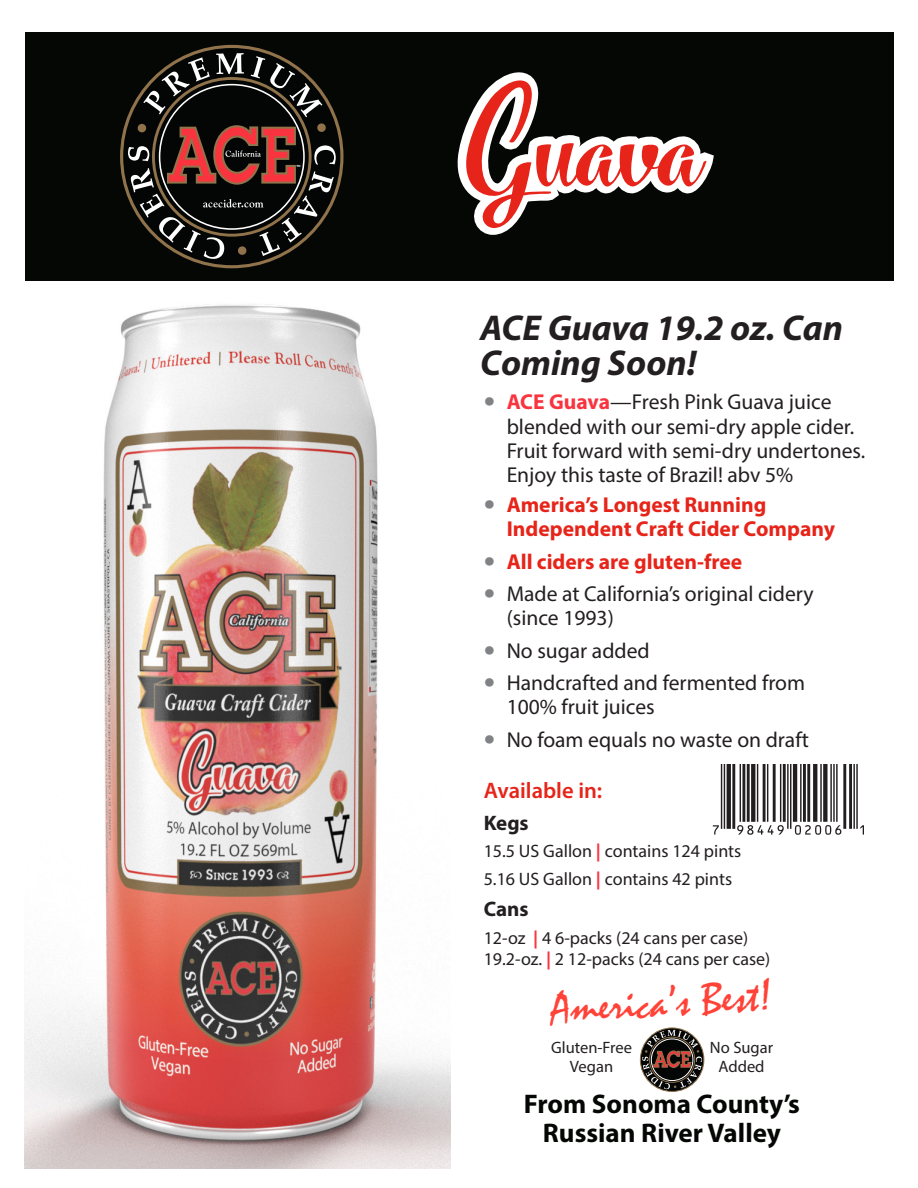
<style>
.page{position:relative;width:918px;height:1188px;background:#fff}
.page>*{position:absolute;margin:0;border:0;box-sizing:border-box;transform-origin:0 0}
.t1{font:700 123.3px "Frost";color:#fff;scale:1.47 1}
.t2{font:44.85px "Mistral";color:#ff4338}
.t3{font:italic 700 36px/34.5px "Myriad Pro";color:#231f20}
.t4{font:700 27px/28.5px "Myriad Pro";color:#050705;text-align:center}
.t5{font:600 22.5px "Myriad Pro";color:#e72419}
.t6{font:21.6px/24.3px "Myriad Pro";color:#231f20}
.t7{font:700 21.6px/24.3px "Myriad Pro";color:#e72419}
.t8{font:700 21px "Myriad Pro";color:#231f20}
.t9{font:18px/21.6px "Myriad Pro";color:#231f20}
.t10{font:16.5px "Myriad Pro";color:#231f20}
.s1{color:#e72419}
.s2{font-size:40.5px;color:#808285}
.s3{font-weight:700;color:#f9343f}
.s4{font-weight:400;font-size:40.5px;color:#808285}
</style>
<div class="page">
<img style="left:25px;top:304px;width:425px;height:865px">
<div style="left:25px;top:32px;width:868px;height:249px;background:#050705"></div>
<div style="left:640px;top:1027px;width:64px;height:65px;border:1px solid #90724b;border-radius:50%"></div>
<svg style="left:642px;top:1030px;width:60px;height:59px;background:#5c504b"></svg>
<svg style="left:143px;top:57px;width:67px;height:57px"></svg>
<svg style="left:216px;top:53px;width:28px;height:21px"></svg>
<svg style="left:251px;top:56px;width:71px;height:61px"></svg>
<svg style="left:128px;top:123px;width:208px;height:136px"></svg>
<svg style="left:713px;top:825px;width:6px;height:10px"></svg>
<hr style="left:724px;top:765px;width:1px;height:64px;background:#231f20">
<hr style="left:721px;top:765px;width:1px;height:64px;background:#231f20">
<hr style="left:732px;top:765px;width:3px;height:64px;background:#231f20">
<svg style="left:727px;top:765px;width:4px;height:64px"></svg>
<svg style="left:737px;top:765px;width:49px;height:70px"></svg>
<hr style="left:790px;top:765px;width:1px;height:64px;background:#231f20">
<hr style="left:787px;top:765px;width:2px;height:64px;background:#231f20">
<svg style="left:793px;top:765px;width:48px;height:70px"></svg>
<hr style="left:849px;top:765px;width:3px;height:64px;background:#231f20">
<hr style="left:843px;top:765px;width:3px;height:64px;background:#231f20">
<hr style="left:856px;top:765px;width:2px;height:64px;background:#231f20">
<hr style="left:853px;top:765px;width:2px;height:64px;background:#231f20">
<svg style="left:860px;top:825px;width:4px;height:10px"></svg>
<h1 class="t1" style="left:467px;top:70px;width:158px">Gua<span class="s1">v</span>a</h1>
<p class="t3" style="left:480px;top:310px;width:364px">ACE Guava 19.2 oz. Can<br>Coming Soon!</p>
<p class="t6" style="left:507px;top:390px;width:360px;text-indent:-23px"><span class="s2">•</span> <span class="s3">ACE Guava</span>—Fresh Pink Guava juice blended with our semi-dry apple cider.<br>Fruit forward with semi-dry undertones.<br>Enjoy this taste of Brazil! abv 5%</p>
<p class="t7" style="left:507px;top:492px;width:330px;text-indent:-23px"><span class="s4">•</span> America’s Longest Running<br>Independent Craft Cider Company</p>
<p class="t7" style="left:484px;top:548px;width:260px"><span class="s4">•</span> All ciders are gluten-free</p>
<p class="t6" style="left:507px;top:581px;width:308px;text-indent:-23px"><span class="s2">•</span> Made at California’s original cidery (since 1993)</p>
<p class="t6" style="left:484px;top:638px;width:167px"><span class="s2">•</span> No sugar added</p>
<p class="t6" style="left:507px;top:670px;width:300px;text-indent:-23px"><span class="s2">•</span> Handcrafted and fermented from<br>100% fruit juices</p>
<p class="t6" style="left:484px;top:728px;width:327px"><span class="s2">•</span> No foam equals no waste on draft</p>
<p class="t5" style="left:484px;top:777px;width:120px">Available in:</p>
<p class="t8" style="left:484px;top:809px;width:47px">Kegs</p>
<p class="t9" style="left:484px;top:840px;width:259px">15.5 US Gallon <span class="s3">|</span> contains 124 pints</p>
<p class="t9" style="left:484px;top:868px;width:250px">5.16 US Gallon <span class="s3">|</span> contains 42 pints</p>
<p class="t8" style="left:484px;top:895px;width:46px">Cans</p>
<p class="t9" style="left:484px;top:926px;width:288px">12-oz <span class="s3">|</span> 4 6-packs (24 cans per case)<br>19.2-oz. <span class="s3">|</span> 2 12-packs (24 cans per case)</p>
<p class="t2" style="left:550px;top:983px;width:223px;rotate:-3deg">America’s Best!</p>
<p class="t10" style="left:551px;top:1037px;width:82px">Gluten-Free</p>
<p class="t10" style="left:570px;top:1056px;width:45px">Vegan</p>
<p class="t10" style="left:710px;top:1037px;width:65px">No Sugar</p>
<p class="t10" style="left:719px;top:1056px;width:48px">Added</p>
<p class="t4" style="left:524px;top:1089px;width:278px">From Sonoma County’s<br>Russian River Valley</p>
</div>
